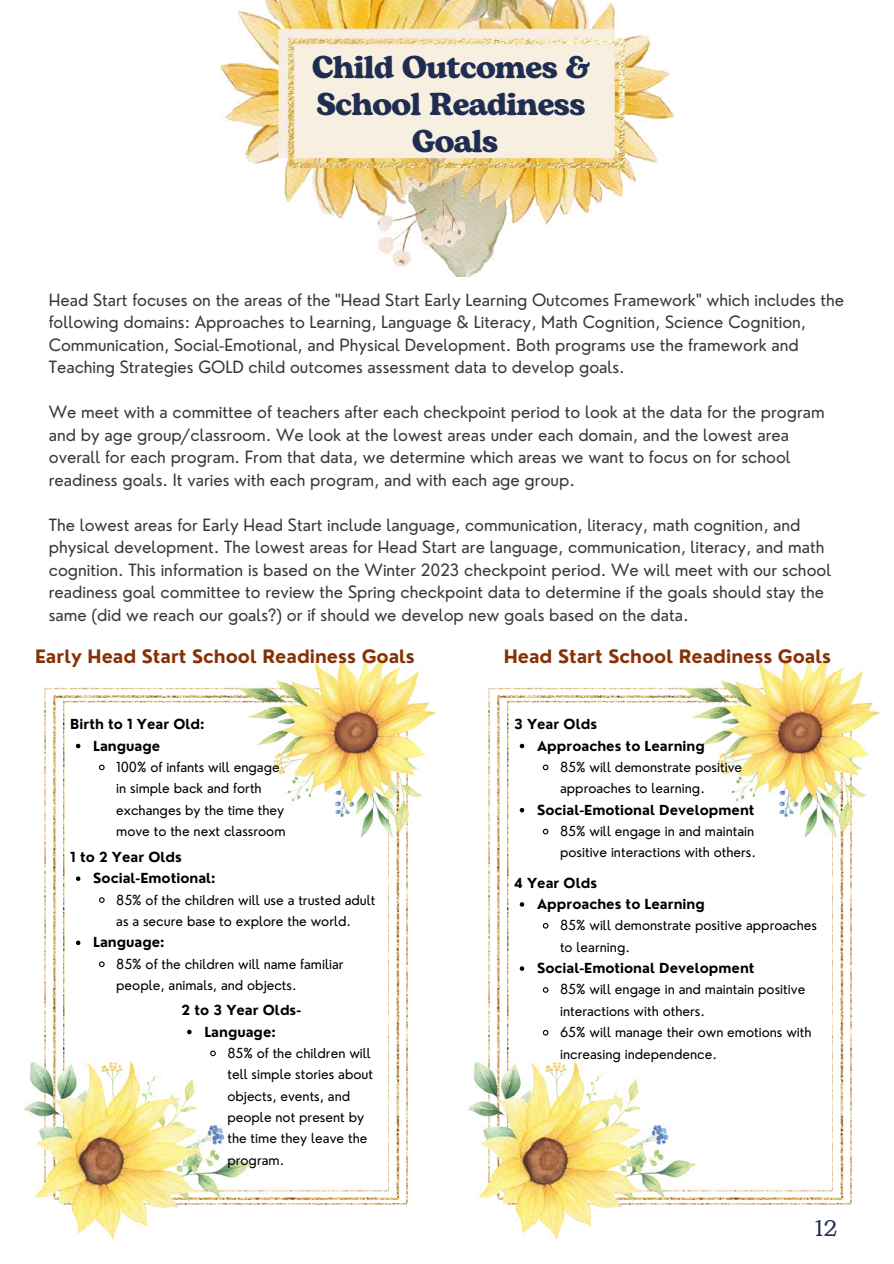
<style>
.page{position:relative;width:894px;height:1264px;background:#fff}
.page>*{position:absolute;margin:0;border:0;box-sizing:border-box;transform-origin:0 0}
.t1{font:700 31.5px/37.2px "Bogart";letter-spacing:-.025em;color:#1f2d52;text-align:center}
.t2{font:22.5px "Bogart";color:#1f2d52}
.t3{font:700 18px "Nourd";color:#863106}
.t4{font:16.5px/22.5px "Nourd";color:#383938}
.t5{font:13.5px/21.3px "Nourd";color:#000}
.t6{font:700 13.5px/21.3px "Nourd";color:#000}
</style>
<div class="page">
<img style="left:220px;top:0;width:453px;height:277px">
<img style="left:24px;top:656px;width:411px;height:582px">
<svg style="left:76px;top:743px;width:4px;height:5px"></svg>
<svg style="left:98px;top:763px;width:7px;height:8px"></svg>
<svg style="left:76px;top:876px;width:4px;height:5px"></svg>
<svg style="left:98px;top:896px;width:7px;height:7px"></svg>
<svg style="left:76px;top:940px;width:4px;height:5px"></svg>
<svg style="left:98px;top:960px;width:7px;height:7px"></svg>
<svg style="left:187px;top:1029px;width:4px;height:5px"></svg>
<svg style="left:209px;top:1049px;width:7px;height:8px"></svg>
<img style="left:468px;top:656px;width:410px;height:582px">
<svg style="left:519px;top:743px;width:5px;height:5px"></svg>
<svg style="left:542px;top:763px;width:7px;height:8px"></svg>
<svg style="left:519px;top:808px;width:5px;height:4px"></svg>
<svg style="left:542px;top:828px;width:7px;height:7px"></svg>
<svg style="left:519px;top:902px;width:5px;height:4px"></svg>
<svg style="left:542px;top:922px;width:7px;height:7px"></svg>
<svg style="left:519px;top:966px;width:5px;height:4px"></svg>
<svg style="left:542px;top:986px;width:7px;height:7px"></svg>
<svg style="left:542px;top:1029px;width:7px;height:7px"></svg>
<h1 class="t1" style="left:312px;top:50px;width:279px">Child Outcomes &amp;<br>School Readiness<br>Goals</h1>
<p class="t4" style="left:49px;top:288px;width:796px">Head Start focuses on the areas of the "Head Start Early Learning Outcomes Framework" which includes the following domains: Approaches to Learning, Language &amp; Literacy, Math Cognition, Science Cognition, Communication, Social-Emotional, and Physical Development. Both programs use the framework and Teaching Strategies GOLD child outcomes assessment data to develop goals.</p>
<p class="t4" style="left:49px;top:401px;width:777px">We meet with a committee of teachers after each checkpoint period to look at the data for the program and by age group/classroom. We look at the lowest areas under each domain, and the lowest area overall for each program. From that data, we determine which areas we want to focus on for school readiness goals. It varies with each program, and with each age group.</p>
<p class="t4" style="left:49px;top:513px;width:783px">The lowest areas for Early Head Start include language, communication, literacy, math cognition, and physical development. The lowest areas for Head Start are language, communication, literacy, and math cognition. This information is based on the Winter 2023 checkpoint period. We will meet with our school readiness goal committee to review the Spring checkpoint data to determine if the goals should stay the same (did we reach our goals?) or if should we develop new goals based on the data.</p>
<p class="t3" style="left:35px;top:645px;width:381px">Early Head Start School Readiness Goals</p>
<p class="t6" style="left:93px;top:713px;width:113px;text-indent:-23px">Birth to 1 Year Old:<br>Language</p>
<p class="t5" style="left:116px;top:756px;width:171px">100% of infants will engage in simple back and forth exchanges by the time they move to the next classroom</p>
<p class="t6" style="left:93px;top:846px;width:124px;text-indent:-23px">1 to 2 Year Olds<br>Social-Emotional:</p>
<p class="t5" style="left:116px;top:888px;width:261px">85% of the children will use a trusted adult as a secure base to explore the world.</p>
<p class="t6" style="left:93px;top:931px;width:73px">Language:</p>
<p class="t5" style="left:116px;top:953px;width:229px">85% of the children will name familiar people, animals, and objects.</p>
<p class="t6" style="left:181px;top:999px;width:121px;text-align:center">2 to 3 Year Olds-<br>Language:</p>
<p class="t5" style="left:227px;top:1042px;width:147px">85% of the children will tell simple stories about objects, events, and people not present by the time they leave the program.</p>
<p class="t3" style="left:503px;top:645px;width:328px">Head Start School Readiness Goals</p>
<p class="t6" style="left:537px;top:713px;width:169px;text-indent:-23px">3 Year Olds<br>Approaches to Learning</p>
<p class="t5" style="left:560px;top:756px;width:183px">85% will demonstrate positive approaches to learning.</p>
<p class="t6" style="left:537px;top:799px;width:219px">Social-Emotional Development</p>
<p class="t5" style="left:560px;top:820px;width:197px">85% will engage in and maintain positive interactions with others.</p>
<p class="t6" style="left:537px;top:871px;width:169px;text-indent:-23px">4 Year Olds<br>Approaches to Learning</p>
<p class="t5" style="left:560px;top:914px;width:258px">85% will demonstrate positive approaches to learning.</p>
<p class="t6" style="left:537px;top:957px;width:219px">Social-Emotional Development</p>
<p class="t5" style="left:560px;top:978px;width:253px">85% will engage in and maintain positive interactions with others.<br>65% will manage their own emotions with increasing independence.</p>
<h2 class="t2" style="left:815px;top:1212px;width:24px">12</h2>
</div>
